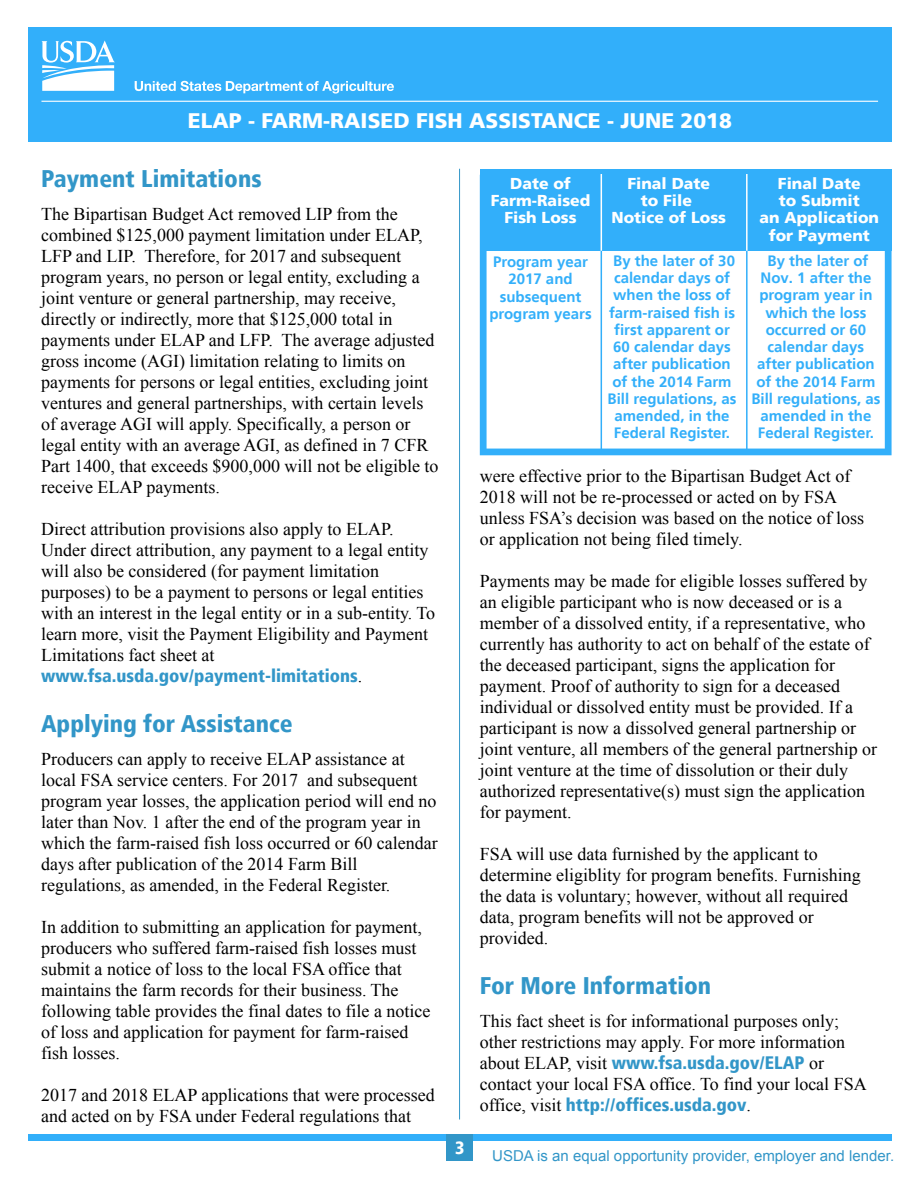
<style>
.page{position:relative;width:918px;height:1188px;background:#fff}
.page>*{position:absolute;margin:0;border:0;box-sizing:border-box;transform-origin:0 0}
.t1{font:900 condensed 24px "Frutiger LT";color:#3296c8}
.t2{font:900 21px "Frutiger LT";color:#fff}
.t3{font:18px/21px "Times New Roman";color:#000}
.t4{font:900 condensed 18px "Frutiger LT";color:#3296c8}
.t5{font:900 condensed 18px "Frutiger LT";color:#fff}
.t6{font:900 15.75px/17.2px "Frutiger LT";color:#fff;text-align:center}
.t7{font:700 15px/17.2px "Frutiger LT";color:#32affa;text-align:center}
.t8{font:15px "Arial";color:#3296c8}
.s1{font-family:"Times New Roman";font-weight:400;font-stretch:normal;color:#000}
</style>
<div class="page">
<div style="left:28px;top:1134px;width:864px;height:7px;background:#32affa"></div>
<div style="left:446px;top:1134px;width:27px;height:27px;background:#3296c8"></div>
<hr style="left:459px;top:169px;width:1px;height:950px;background:#3296c8">
<div style="left:28px;top:27px;width:864px;height:115px;background:#32affa"></div>
<svg style="left:41px;top:40px;width:74px;height:51px"></svg>
<svg style="left:135px;top:81px;width:259px;height:13px"></svg>
<hr style="left:41px;top:101px;width:837px;height:1px;background:#fff">
<div style="left:480px;top:169px;width:412px;height:82px;background:#32affa"></div>
<svg style="left:480px;top:175px;width:412px;height:280px"></svg>
<hr style="left:601px;top:174px;width:1px;height:78px;background:#fff">
<hr style="left:746px;top:174px;width:2px;height:78px;background:#fff">
<hr style="left:601px;top:251px;width:1px;height:201px;background:#32affa">
<hr style="left:746px;top:251px;width:2px;height:201px;background:#32affa">
<p class="t2" style="left:188px;top:108px;width:546px">ELAP - FARM-RAISED FISH ASSISTANCE - JUNE 2018</p>
<h1 class="t1" style="left:41px;top:164px;width:222px">Payment Limitations</h1>
<p class="t3" style="left:41px;top:203px;width:399px">The Bipartisan Budget Act removed LIP from the combined $125,000 payment limitation under ELAP, LFP and LIP. Therefore, for 2017 and subsequent program years, no person or legal entity, excluding a joint venture or general partnership, may receive, directly or indirectly, more that $125,000 total in payments under ELAP and LFP. The average adjusted gross income (AGI) limitation relating to limits on payments for persons or legal entities, excluding joint ventures and general partnerships, with certain levels of average AGI will apply. Specifically, a person or legal entity with an average AGI, as defined in 7 CFR Part 1400, that exceeds $900,000 will not be eligible to receive ELAP payments.</p>
<p class="t3" style="left:41px;top:518px;width:396px">Direct attribution provisions also apply to ELAP.<br>Under direct attribution, any payment to a legal entity will also be considered (for payment limitation purposes) to be a payment to persons or legal entities with an interest in the legal entity or in a sub-entity. To learn more, visit the Payment Eligibility and Payment Limitations fact sheet at</p>
<p class="t4" style="left:41px;top:665px;width:323px">www.fsa.usda.gov/payment-limitations<span class="s1">.</span></p>
<h1 class="t1" style="left:41px;top:709px;width:253px">Applying for Assistance</h1>
<p class="t3" style="left:41px;top:748px;width:398px">Producers can apply to receive ELAP assistance at local FSA service centers. For 2017 and subsequent program year losses, the application period will end no later than Nov. 1 after the end of the program year in which the farm-raised fish loss occurred or 60 calendar days after publication of the 2014 Farm Bill regulations, as amended, in the Federal Register.</p>
<p class="t3" style="left:41px;top:916px;width:391px">In addition to submitting an application for payment, producers who suffered farm-raised fish losses must submit a notice of loss to the local FSA office that maintains the farm records for their business. The following table provides the final dates to file a notice of loss and application for payment for farm-raised fish losses.</p>
<p class="t3" style="left:41px;top:1084px;width:395px">2017 and 2018 ELAP applications that were processed and acted on by FSA under Federal regulations that</p>
<p class="t5" style="left:455px;top:1137px;width:11px">3</p>
<p class="t6" style="left:491px;top:175px;width:101px">Date of<br>Farm-Raised<br>Fish Loss</p>
<p class="t7" style="left:489px;top:253px;width:104px">Program year<br>2017 and subsequent program years</p>
<p class="t6" style="left:611px;top:175px;width:116px">Final Date<br>to File<br>Notice of Loss</p>
<p class="t6" style="left:760px;top:175px;width:121px">Final Date<br>to Submit<br>an Application for Payment</p>
<p class="t7" style="left:608px;top:252px;width:130px">By the later of 30 calendar days of when the loss of farm-raised fish is first apparent or<br>60 calendar days after publication of the 2014 Farm<br>Bill regulations, as amended, in the<br>Federal Register.</p>
<p class="t7" style="left:751px;top:252px;width:130px">By the later of<br>Nov. 1 after the program year in which the loss occurred or 60 calendar days after publication of the 2014 Farm<br>Bill regulations, as amended in the<br>Federal Register.</p>
<p class="t3" style="left:480px;top:465px;width:386px">were effective prior to the Bipartisan Budget Act of 2018 will not be re-processed or acted on by FSA unless FSA’s decision was based on the notice of loss or application not being filed timely.</p>
<p class="t3" style="left:480px;top:570px;width:399px">Payments may be made for eligible losses suffered by an eligible participant who is now deceased or is a member of a dissolved entity, if a representative, who currently has authority to act on behalf of the estate of the deceased participant, signs the application for payment. Proof of authority to sign for a deceased individual or dissolved entity must be provided. If a participant is now a dissolved general partnership or joint venture, all members of the general partnership or joint venture at the time of dissolution or their duly authorized representative(s) must sign the application for payment.</p>
<p class="t3" style="left:480px;top:843px;width:382px">FSA will use data furnished by the applicant to determine eligiblity for program benefits. Furnishing the data is voluntary; however, without all required data, program benefits will not be approved or provided.</p>
<h1 class="t1" style="left:480px;top:971px;width:233px">For More Information</h1>
<p class="t3" style="left:480px;top:1010px;width:367px">This fact sheet is for informational purposes only; other restrictions may apply. For more information</p>
<p class="t4" style="left:480px;top:1052px;width:346px"><span class="s1">about ELAP, visit</span> www.fsa.usda.gov/ELAP <span class="s1">or</span></p>
<p class="t3" style="left:480px;top:1073px;width:389px">contact your local FSA office. To find your local FSA</p>
<p class="t4" style="left:480px;top:1094px;width:273px"><span class="s1">office, visit</span> http://offices.usda.gov<span class="s1">.</span></p>
<p class="t8" style="left:492px;top:1146px;width:403px">USDA is an equal opportunity provider, employer and lender.</p>
</div>
